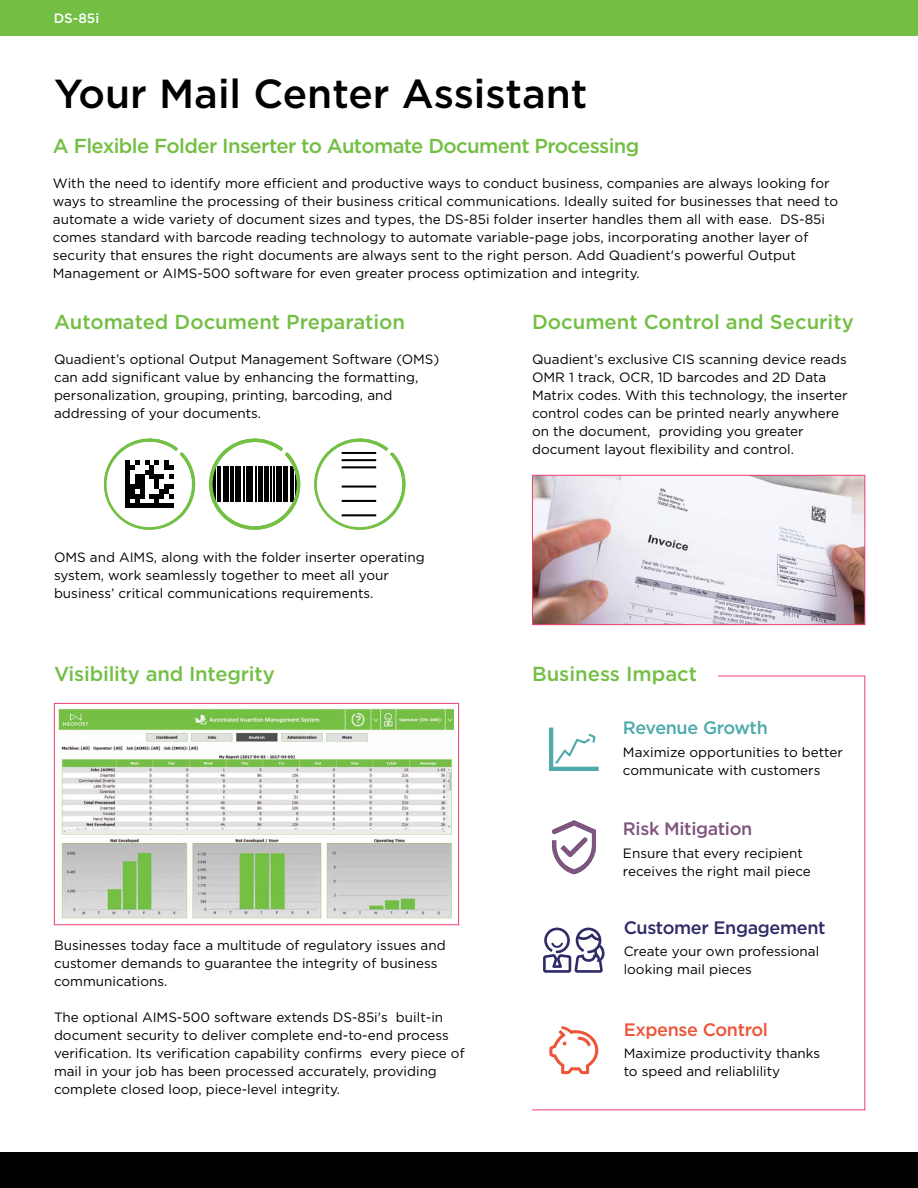
<style>
.page{position:relative;width:918px;height:1188px;background:#fff}
.page>*{position:absolute;margin:0;border:0;box-sizing:border-box;transform-origin:0 0}
.t1{font:500 40.5px "Gotham";color:#000}
.t2{font:500 20.25px "Gotham";letter-spacing:-.01em;color:#72bf44}
.t3{font:500 20.25px "Gotham";letter-spacing:-.03em;color:#72bf44}
.t4{font:500 18px "Gotham";letter-spacing:-.02em;color:#2e2b66}
.t5{font:500 18px "Gotham";letter-spacing:-.02em;color:#ed5438}
.t6{font:500 18px "Gotham";letter-spacing:-.02em;color:#80547d}
.t7{font:500 18px "Gotham";letter-spacing:-.02em;color:#4fabab}
.t8{font:13.5px/18px "Gotham";color:#000}
.t9{font:500 13.5px "Gotham";color:#fff}
</style>
<div class="page">
<div style="left:0;top:0;width:918px;height:36px;background:#72bf44"></div>
<div style="left:0;top:1152px;width:918px;height:36px;background:#000"></div>
<svg style="left:104px;top:438px;width:302px;height:92px"></svg>
<img style="left:59px;top:709px;width:394px;height:210px">
<div style="left:54px;top:703px;width:405px;height:222px;border:1px solid #ef3f6b"></div>
<img style="left:534px;top:477px;width:329px;height:146px">
<div style="left:532px;top:475px;width:333px;height:150px;border:1px solid #ef3f6b"></div>
<svg style="left:532px;top:675px;width:334px;height:436px"></svg>
<p class="t9" style="left:54px;top:10px;width:47px">DS-85i</p>
<h1 class="t1" style="left:54px;top:67px;width:535px">Your Mail Center Assistant</h1>
<h2 class="t3" style="left:53px;top:132px;width:588px">A Flexible Folder Inserter to Automate Document Processing</h2>
<p class="t8" style="left:53px;top:174px;width:787px">With the need to identify more efficient and productive ways to conduct business, companies are always looking for ways to streamline the processing of their business critical communications. Ideally suited for businesses that need to automate a wide variety of document sizes and types, the DS-85i folder inserter handles them all with ease. DS-85i comes standard with barcode reading technology to automate variable-page jobs, incorporating another layer of security that ensures the right documents are always sent to the right person. Add Quadient's powerful Output Management or AIMS-500 software for even greater process optimization and integrity.</p>
<h2 class="t2" style="left:54px;top:309px;width:353px">Automated Document Preparation</h2>
<p class="t8" style="left:54px;top:350px;width:387px">Quadient’s optional Output Management Software (OMS) can add significant value by enhancing the formatting, personalization, grouping, printing, barcoding, and addressing of your documents.</p>
<h2 class="t2" style="left:532px;top:309px;width:323px">Document Control and Security</h2>
<p class="t8" style="left:532px;top:350px;width:317px">Quadient’s exclusive CIS scanning device reads OMR 1 track, OCR, 1D barcodes and 2D Data Matrix codes. With this technology, the inserter control codes can be printed nearly anywhere on the document, providing you greater document layout flexibility and control.</p>
<p class="t8" style="left:54px;top:548px;width:372px">OMS and AIMS, along with the folder inserter operating system, work seamlessly together to meet all your business’ critical communications requirements.</p>
<h2 class="t2" style="left:54px;top:661px;width:222px">Visibility and Integrity</h2>
<p class="t8" style="left:54px;top:936px;width:393px">Businesses today face a multitude of regulatory issues and customer demands to guarantee the integrity of business communications.</p>
<p class="t8" style="left:54px;top:1008px;width:412px">The optional AIMS-500 software extends DS-85i's built-in document security to deliver complete end-to-end process verification. Its verification capability confirms every piece of mail in your job has been processed accurately, providing complete closed loop, piece-level integrity.</p>
<h2 class="t2" style="left:532px;top:661px;width:167px">Business Impact</h2>
<h3 class="t7" style="left:623px;top:716px;width:146px">Revenue Growth</h3>
<p class="t8" style="left:623px;top:743px;width:221px">Maximize opportunities to better communicate with customers</p>
<h3 class="t6" style="left:623px;top:817px;width:131px">Risk Mitigation</h3>
<p class="t8" style="left:623px;top:844px;width:189px">Ensure that every recipient receives the right mail piece</p>
<h3 class="t4" style="left:624px;top:916px;width:203px">Customer Engagement</h3>
<p class="t8" style="left:624px;top:942px;width:197px">Create your own professional looking mail pieces</p>
<h3 class="t5" style="left:624px;top:1018px;width:146px">Expense Control</h3>
<p class="t8" style="left:624px;top:1044px;width:198px">Maximize productivity thanks to speed and reliablility</p>
</div>
